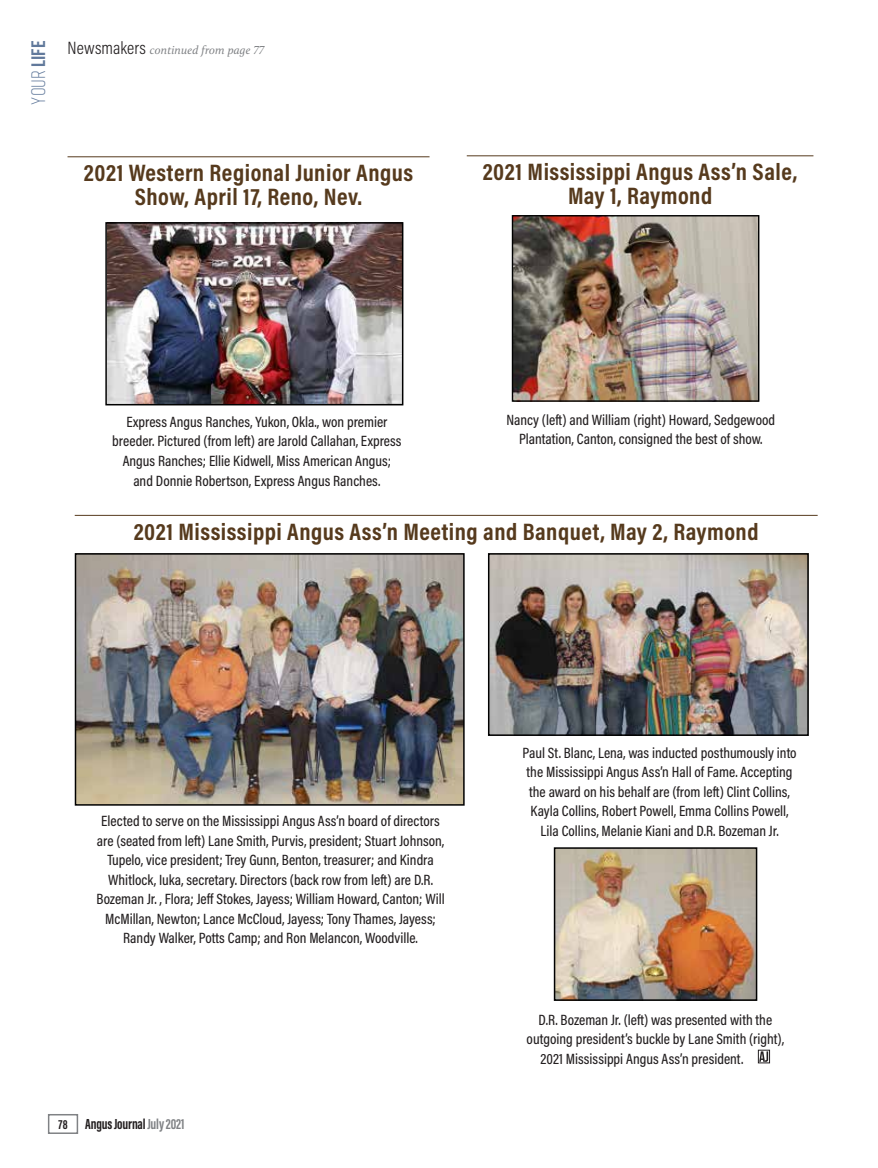
<style>
.page{position:relative;width:878px;height:1168px;background:#fff}
.page>*{position:absolute;margin:0;border:0;box-sizing:border-box;transform-origin:0 0}
.ShowName{font:700 24px/24px "Acumin Pro Cond";letter-spacing:.02em;color:#563a1d;text-align:center}
.t1{font:300 19.5px "Rift";color:#61799b}
.photo_caption{font:500 15px/19.5px "Acumin Pro Cond";color:#231f20;text-align:center}
.t2{font:700 15px "Acumin Pro Extra Cond";letter-spacing:-.01em;color:#231f20}
.Continued_From_line{font:italic 12px "Calluna";letter-spacing:.01em;color:#808285}
.s1{font-weight:700}
.s2{font-family:"Acumin Pro Cond";font-weight:300;font-style:normal;font-size:18px;color:#231f20}
.s3{font-size:13.5px}
.s4{color:#808285}
</style>
<div class="page">
<img style="left:108px;top:225px;width:292px;height:177px">
<div style="left:105px;top:222px;width:298px;height:183px;border:2px solid #000"></div>
<img style="left:513px;top:217px;width:244px;height:183px">
<div style="left:511px;top:215px;width:248px;height:187px;border:1px solid #000"></div>
<img style="left:491px;top:556px;width:314px;height:177px">
<div style="left:488px;top:553px;width:320px;height:183px;border:2px solid #000"></div>
<img style="left:78px;top:556px;width:383px;height:247px">
<div style="left:75px;top:553px;width:389px;height:253px;border:2px solid #000"></div>
<img style="left:557px;top:850px;width:197px;height:148px">
<div style="left:554px;top:847px;width:203px;height:154px;border:2px solid #000"></div>
<hr style="left:68px;top:156px;width:361px;height:1px;background:#563a1d">
<hr style="left:466px;top:155px;width:347px;height:1px;background:#563a1d">
<hr style="left:75px;top:515px;width:742px;height:1px;background:#563a1d">
<div style="left:758px;top:1050px;width:11px;height:13px;border:1px solid #231f20"></div>
<svg style="left:759px;top:1051px;width:9px;height:11px"></svg>
<div style="left:48px;top:1114px;width:30px;height:20px;border:2px solid #808285"></div>
<h2 class="t1" style="left:25px;top:105px;width:66px;rotate:-90deg">Your <span class="s1">Life</span></h2>
<p class="Continued_From_line" style="left:68px;top:42px;width:198px"><span class="s2">Newsmakers</span> continued from page 77</p>
<p class="ShowName" style="left:84px;top:160px;width:330px">2021 Western Regional Junior Angus<br>Show, April 17, Reno, Nev.</p>
<p class="ShowName" style="left:483px;top:159px;width:316px">2021 Mississippi Angus Ass’n Sale,<br>May 1, Raymond</p>
<p class="photo_caption" style="left:112px;top:412px;width:291px">Express Angus Ranches, Yukon, Okla., won premier breeder. Pictured (from left) are Jarold Callahan, Express Angus Ranches; Ellie Kidwell, Miss American Angus; and Donnie Robertson, Express Angus Ranches.</p>
<p class="photo_caption" style="left:506px;top:410px;width:270px">Nancy (left) and William (right) Howard, Sedgewood<br>Plantation, Canton, consigned the best of show.</p>
<p class="ShowName" style="left:134px;top:519px;width:626px">2021 Mississippi Angus Ass’n Meeting and Banquet, May 2, Raymond</p>
<p class="photo_caption" style="left:96px;top:811px;width:350px">Elected to serve on the Mississippi Angus Ass’n board of directors are (seated from left) Lane Smith, Purvis, president; Stuart Johnson, Tupelo, vice president; Trey Gunn, Benton, treasurer; and Kindra Whitlock, Iuka, secretary. Directors (back row from left) are D.R.<br>Bozeman Jr. , Flora; Jeff Stokes, Jayess; William Howard, Canton; Will McMillan, Newton; Lance McCloud, Jayess; Tony Thames, Jayess; Randy Walker, Potts Camp; and Ron Melancon, Woodville.</p>
<p class="t2" style="left:58px;top:1115px;width:128px"><span class="s3">78</span> Angus Journal <span class="s4">July 2021</span></p>
<p class="photo_caption" style="left:522px;top:742px;width:276px">Paul St. Blanc, Lena, was inducted posthumously into the Mississippi Angus Ass’n Hall of Fame. Accepting the award on his behalf are (from left) Clint Collins, Kayla Collins, Robert Powell, Emma Collins Powell, Lila Collins, Melanie Kiani and D.R. Bozeman Jr.</p>
<p class="photo_caption" style="left:538px;top:1009px;width:235px">D.R. Bozeman Jr. (left) was presented with the</p>
<p class="photo_caption" style="left:526px;top:1029px;width:259px">outgoing president’s buckle by Lane Smith (right),</p>
<p class="photo_caption" style="left:540px;top:1048px;width:204px">2021 Mississippi Angus Ass’n president.</p>
</div>
